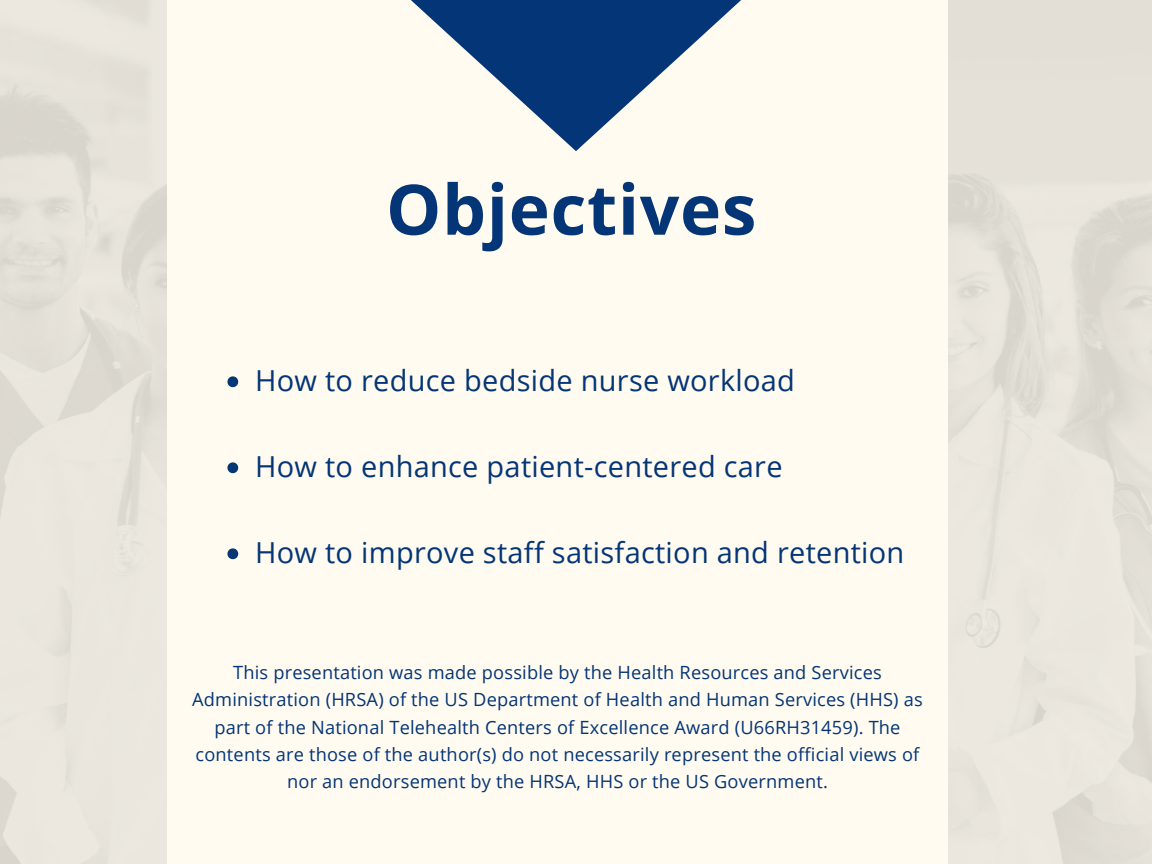
<style>
.page{position:relative;width:1152px;height:864px;background:#fff}
.page>*{position:absolute;margin:0;border:0;box-sizing:border-box;transform-origin:0 0}
.t1{font:700 69.6px "Open Sans";letter-spacing:.01em;color:#043576}
.t2{font:28.95px "Open Sans";letter-spacing:.01em;color:#043576}
.t3{font:18.3px/27.3px "Open Sans";letter-spacing:.01em;color:#043576;text-align:center}
</style>
<div class="page">
<div style="left:167px;top:0;width:781px;height:864px;background:#fffbf0"></div>
<svg style="left:227px;top:376px;width:11px;height:11px"></svg>
<svg style="left:227px;top:462px;width:11px;height:11px"></svg>
<svg style="left:227px;top:548px;width:11px;height:11px"></svg>
<svg style="left:411px;top:0;width:330px;height:151px"></svg>
<p class="t1" style="left:386px;top:160px;width:372px">Objectives</p>
<p class="t2" style="left:255px;top:361px;width:541px">How to reduce bedside nurse workload</p>
<h1 class="t2" style="left:255px;top:447px;width:529px">How to enhance patient-centered care</h1>
<p class="t2" style="left:255px;top:533px;width:651px">How to improve staff satisfaction and retention</p>
<p class="t3" style="left:192px;top:658px;width:732px">This presentation was made possible by the Health Resources and Services Administration (HRSA) of the US Department of Health and Human Services (HHS) as part of the National Telehealth Centers of Excellence Award (U66RH31459). The contents are those of the author(s) do not necessarily represent the official views of nor an endorsement by the HRSA, HHS or the US Government.</p>
</div>
